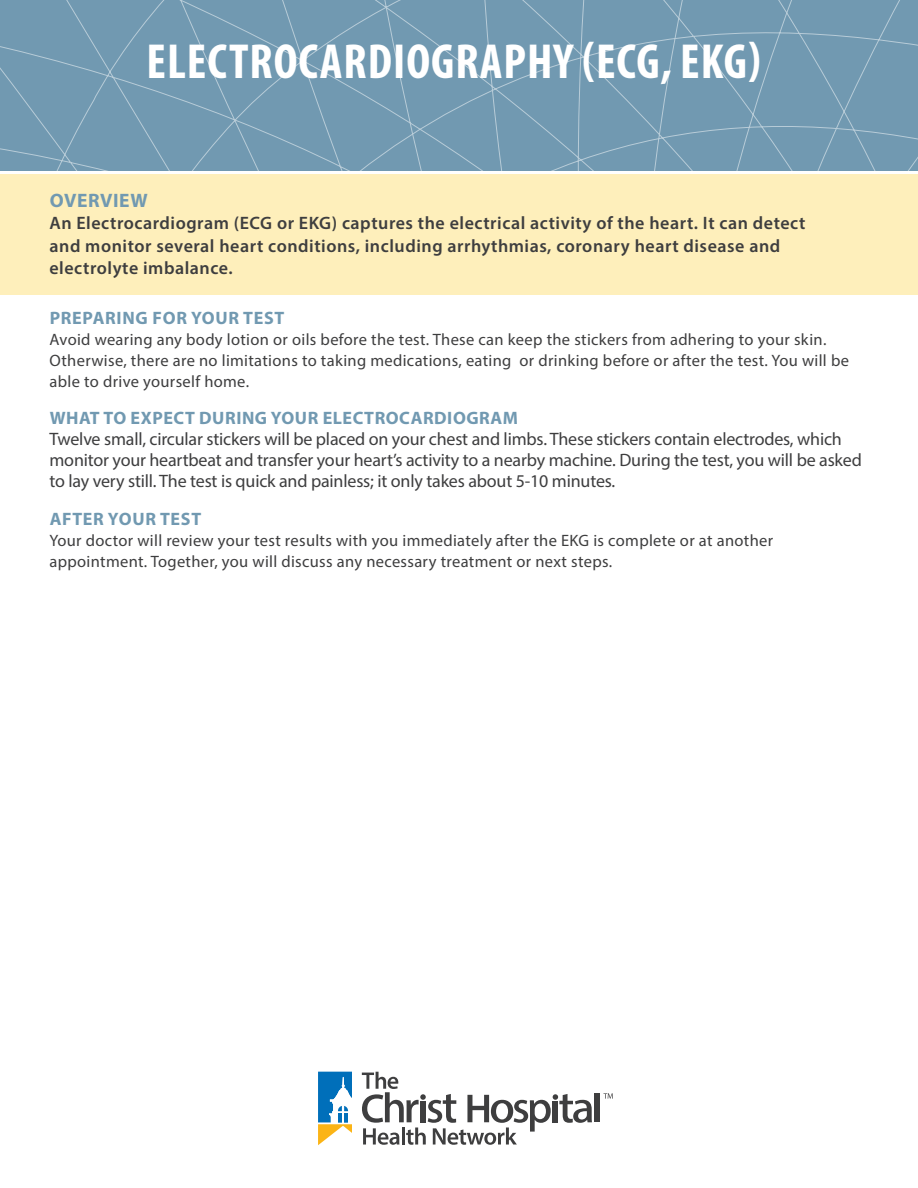
<style>
.page{position:relative;width:918px;height:1188px;background:#fff}
.page>*{position:absolute;margin:0;border:0;box-sizing:border-box;transform-origin:0 0}
.t1{font:700 condensed 49.5px "Myriad Pro";letter-spacing:.02em;color:#fff}
.body_copy{font:700 19.5px "Myriad Pro";letter-spacing:.03em;color:#7199b1}
.body_copy-2{font:18px/21px "Myriad Pro";letter-spacing:-.01em;color:#3e3e3f}
.bulleted_text{font:600 18px/22.5px "Myriad Pro";letter-spacing:.03em;color:#3e3e3f}
.body_copy-3{font:700 18px "Myriad Pro";letter-spacing:.03em;color:#7199b1}
.body_copy-4{font:16.5px/21px "Myriad Pro";letter-spacing:.02em;color:#3e3e3f}
</style>
<div class="page">
<div style="left:0;top:0;width:918px;height:171px;background:#7199b1"></div>
<div style="left:0;top:174px;width:918px;height:121px;background:#feefbb"></div>
<svg style="left:603px;top:1093px;width:10px;height:6px"></svg>
<div style="left:594px;top:1094px;width:5px;height:28px;background:#3e3e3f"></div>
<svg style="left:362px;top:1072px;width:230px;height:73px"></svg>
<svg style="left:318px;top:1072px;width:34px;height:73px"></svg>
<p class="t1" style="left:147px;top:30px;width:616px">ELECTROCARDIOGRAPHY (ECG, EKG)</p>
<p class="body_copy" style="left:50px;top:188px;width:100px">OVERVIEW</p>
<p class="bulleted_text" style="left:50px;top:212px;width:758px">An Electrocardiogram (ECG or EKG) captures the electrical activity of the heart. It can detect and monitor several heart conditions, including arrhythmias, coronary heart disease and electrolyte imbalance.</p>
<p class="body_copy-3" style="left:50px;top:306px;width:236px">PREPARING FOR YOUR TEST</p>
<p class="body_copy-4" style="left:50px;top:328px;width:801px">Avoid wearing any body lotion or oils before the test. These can keep the stickers from adhering to your skin.<br>Otherwise, there are no limitations to taking medications, eating or drinking before or after the test. You will be able to drive yourself home.</p>
<p class="body_copy-3" style="left:50px;top:406px;width:470px">WHAT TO EXPECT DURING YOUR ELECTROCARDIOGRAM</p>
<p class="body_copy-2" style="left:50px;top:428px;width:814px">Twelve small, circular stickers will be placed on your chest and limbs. These stickers contain electrodes, which monitor your heartbeat and transfer your heart’s activity to a nearby machine. During the test, you will be asked to lay very still. The test is quick and painless; it only takes about 5-10 minutes.</p>
<p class="body_copy-3" style="left:50px;top:507px;width:153px">AFTER YOUR TEST</p>
<p class="body_copy-4" style="left:50px;top:529px;width:725px">Your doctor will review your test results with you immediately after the EKG is complete or at another appointment. Together, you will discuss any necessary treatment or next steps.</p>
</div>
